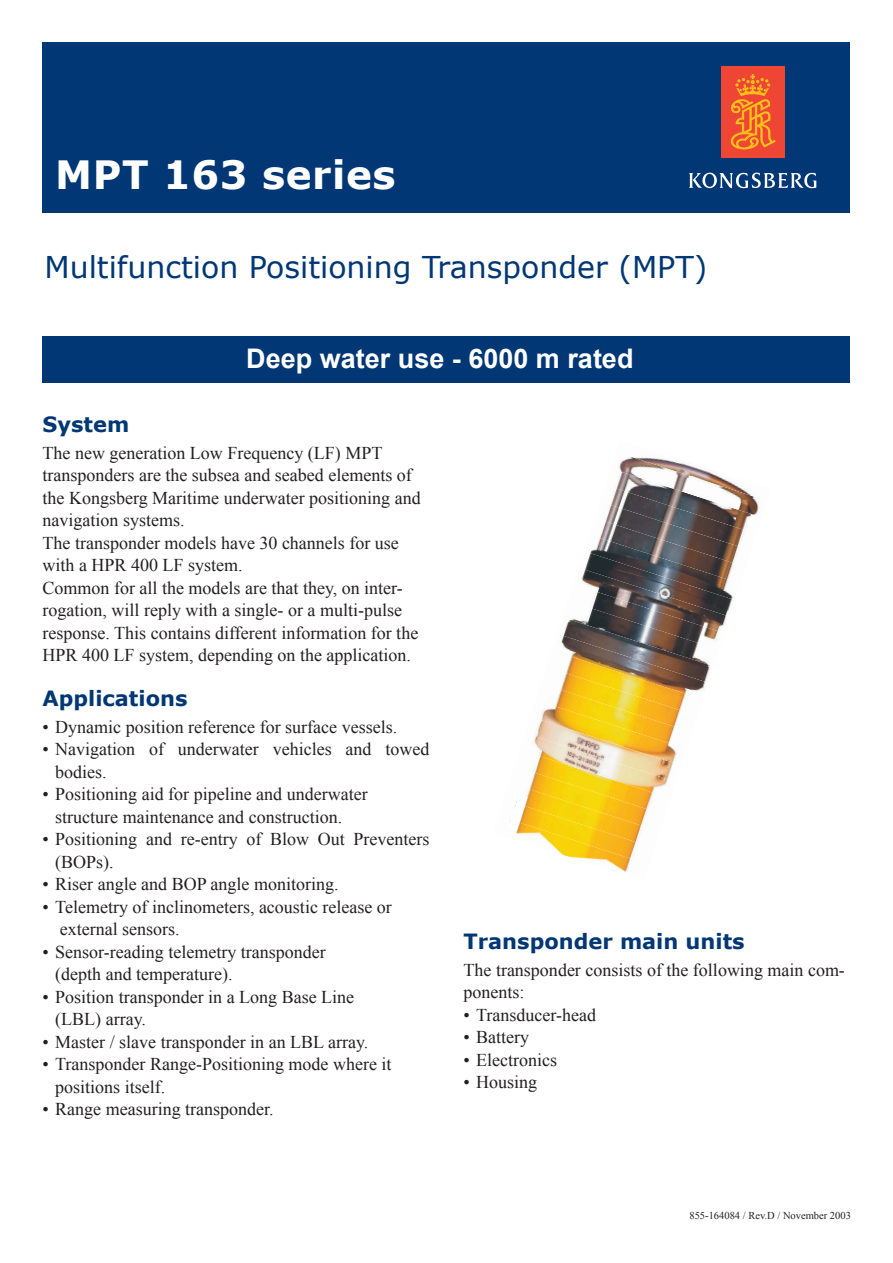
<style>
.page{position:relative;width:893px;height:1263px;background:#fff}
.page>*{position:absolute;margin:0;border:0;box-sizing:border-box;transform-origin:0 0}
.Head_Product{font:700 39px "Verdana";letter-spacing:.015em;color:#fff}
.SubTitle{font:30px "Verdana";color:#013775}
.PageMaker_Defaults_-_1{font:700 27px "Arial";color:#fff}
.Head_1{font:700 21px "Verdana";color:#013775}
.Bullet_1{font:18px/22.5px "Times New Roman";color:#231f20}
.FileInfo{font:10.5px "Times New Roman";color:#231f20}
</style>
<div class="page">
<div style="left:43px;top:43px;width:807px;height:170px;background:#013775"></div>
<div style="left:721px;top:67px;width:64px;height:91px;background:#ee4534"></div>
<svg style="left:731px;top:74px;width:45px;height:75px"></svg>
<svg style="left:689px;top:173px;width:127px;height:15px"></svg>
<div style="left:43px;top:336px;width:807px;height:46px;background:#013775"></div>
<img style="left:612px;top:864px;width:17px;height:8px">
<img style="left:555px;top:848px;width:79px;height:16px">
<img style="left:535px;top:831px;width:106px;height:17px">
<img style="left:535px;top:815px;width:111px;height:16px">
<img style="left:535px;top:798px;width:116px;height:17px">
<img style="left:531px;top:782px;width:136px;height:16px">
<img style="left:532px;top:765px;width:140px;height:17px">
<img style="left:534px;top:736px;width:143px;height:29px">
<img style="left:536px;top:722px;width:141px;height:27px">
<img style="left:541px;top:709px;width:138px;height:23px">
<img style="left:547px;top:699px;width:137px;height:17px">
<img style="left:558px;top:683px;width:147px;height:16px">
<img style="left:561px;top:637px;width:149px;height:46px">
<img style="left:563px;top:622px;width:147px;height:44px">
<img style="left:568px;top:619px;width:150px;height:31px">
<img style="left:573px;top:616px;width:154px;height:17px">
<img style="left:582px;top:573px;width:150px;height:43px">
<img style="left:584px;top:555px;width:149px;height:45px">
<img style="left:590px;top:549px;width:143px;height:34px">
<img style="left:595px;top:538px;width:142px;height:29px">
<img style="left:600px;top:520px;width:144px;height:30px">
<img style="left:606px;top:505px;width:142px;height:29px">
<img style="left:611px;top:491px;width:148px;height:26px">
<img style="left:616px;top:457px;width:143px;height:44px">
<svg style="left:514px;top:784px;width:21px;height:50px"></svg>
<p class="Head_Product" style="left:55px;top:150px;width:342px">MPT 163 series</p>
<p class="SubTitle" style="left:44px;top:248px;width:665px">Multifunction Positioning Transponder (MPT)</p>
<p class="PageMaker_Defaults_-_1" style="left:246px;top:341px;width:389px">Deep water use - 6000 m rated</p>
<p class="Head_1" style="left:43px;top:411px;width:88px">System</p>
<p class="Bullet_1" style="left:43px;top:441px;width:380px">The new generation Low Frequency (LF) MPT transponders are the subsea and seabed elements of the Kongsberg Maritime underwater positioning and navigation systems.</p>
<p class="Bullet_1" style="left:43px;top:531px;width:358px">The transponder models have 30 channels for use with a HPR 400 LF system.</p>
<p class="Bullet_1" style="left:43px;top:576px;width:377px">Common for all the models are that they, on inter&shy;rogation, will reply with a single- or a multi-pulse response. This contains different information for the HPR 400 LF system, depending on the application.</p>
<p class="Head_1" style="left:43px;top:685px;width:146px">Applications</p>
<p class="Bullet_1" style="left:43px;top:715px;width:356px">• Dynamic position reference for surface vessels.</p>
<p class="Bullet_1" style="left:55px;top:738px;width:376px;text-indent:-13px">• Navigation of underwater vehicles and towed bodies.</p>
<p class="Bullet_1" style="left:55px;top:783px;width:314px;text-indent:-13px">• Positioning aid for pipeline and underwater structure maintenance and construction.</p>
<p class="Bullet_1" style="left:55px;top:828px;width:376px;text-indent:-13px">• Positioning and re-entry of Blow Out Preventers (BOPs).</p>
<p class="Bullet_1" style="left:43px;top:873px;width:298px">• Riser angle and BOP angle monitoring.</p>
<p class="Bullet_1" style="left:60px;top:895px;width:334px;text-indent:-17px">• Telemetry of inclinometers, acoustic release or external sensors.</p>
<p class="Bullet_1" style="left:55px;top:940px;width:272px;text-indent:-13px">• Sensor-reading telemetry transponder (depth and temperature).</p>
<p class="Bullet_1" style="left:55px;top:985px;width:300px;text-indent:-13px">• Position transponder in a Long Base Line (LBL) array.</p>
<p class="Bullet_1" style="left:43px;top:1030px;width:327px">• Master / slave transponder in an LBL array.</p>
<p class="Bullet_1" style="left:55px;top:1053px;width:338px;text-indent:-13px">• Transponder Range-Positioning mode where it positions itself.</p>
<p class="Bullet_1" style="left:43px;top:1098px;width:233px">• Range measuring transponder.</p>
<p class="Head_1" style="left:463px;top:928px;width:283px">Transponder main units</p>
<p class="Bullet_1" style="left:463px;top:958px;width:383px">The transponder consists of the following main com&shy;ponents:</p>
<p class="Bullet_1" style="left:463px;top:1003px;width:134px">• Transducer-head</p>
<p class="Bullet_1" style="left:463px;top:1025px;width:67px">• Battery</p>
<p class="Bullet_1" style="left:463px;top:1048px;width:95px">• Electronics</p>
<p class="Bullet_1" style="left:463px;top:1070px;width:75px">• Housing</p>
<p class="FileInfo" style="left:689px;top:1209px;width:163px">855-164084 / Rev.D / November 2003</p>
</div>
